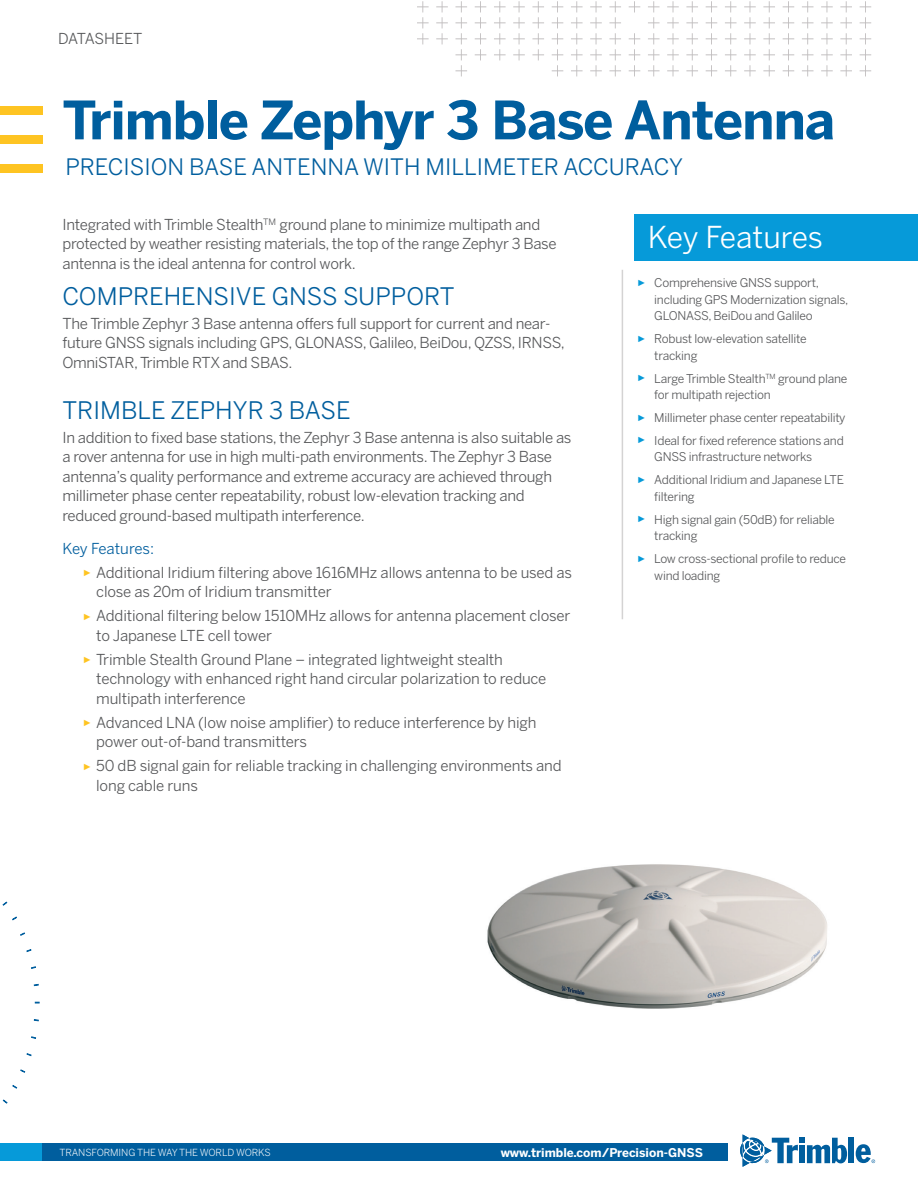
<style>
.page{position:relative;width:918px;height:1188px;background:#fff}
.page>*{position:absolute;margin:0;border:0;box-sizing:border-box;transform-origin:0 0}
.BlueMain{font:700 52.5px "Benton Sans";letter-spacing:-.02em;color:#005e9e}
.KeyFeaturesHeader1{font:30px "Benton Sans";letter-spacing:-.01em;color:#fff}
.Header1_caps{font:24px "Benton Sans";color:#005e9e}
.BlueMainSub_caps{font:22.5px "Benton Sans";color:#005e9e}
.BodyTextFront{font:15px/19.5px "Benton Sans";letter-spacing:-.02em;color:#57585a}
.Header1_caps-2{font:15px "Benton Sans";letter-spacing:-.01em;color:#005e9e}
.t1{font:12px/16.5px "Benton Sans";letter-spacing:-.02em;color:#57585a}
.t2{font:700 12px "Benton Sans";color:#fff}
.t3{font:9.75px "Benton Sans";letter-spacing:-.01em;color:#fff}
.s1{font-family:"Arial";font-size:9px;color:#fec422}
.s2{font-family:"Arial";font-size:9px;color:#069ad9}
</style>
<div class="page">
<svg style="left:417px;top:1px;width:454px;height:75px"></svg>
<div style="left:0;top:106px;width:42px;height:8px;background:#fec422"></div>
<div style="left:0;top:135px;width:42px;height:9px;background:#fec422"></div>
<div style="left:0;top:164px;width:42px;height:9px;background:#fec422"></div>
<div style="left:849px;top:1138px;width:5px;height:25px;background:#005e9e"></div>
<svg style="left:740px;top:1134px;width:107px;height:33px"></svg>
<svg style="left:856px;top:1144px;width:19px;height:19px"></svg>
<div style="left:0;top:1144px;width:725px;height:17px;background:#069ad9"></div>
<div style="left:42px;top:1144px;width:686px;height:17px;background:#005e9e"></div>
<svg style="left:34px;top:1019px;width:5px;height:3px"></svg>
<svg style="left:31px;top:1036px;width:5px;height:3px"></svg>
<svg style="left:26px;top:1053px;width:6px;height:3px"></svg>
<svg style="left:20px;top:1069px;width:5px;height:4px"></svg>
<svg style="left:12px;top:1085px;width:5px;height:4px"></svg>
<svg style="left:2px;top:1099px;width:6px;height:5px"></svg>
<svg style="left:2px;top:901px;width:6px;height:5px"></svg>
<svg style="left:12px;top:916px;width:5px;height:5px"></svg>
<svg style="left:20px;top:932px;width:5px;height:4px"></svg>
<svg style="left:26px;top:949px;width:6px;height:3px"></svg>
<svg style="left:31px;top:966px;width:5px;height:3px"></svg>
<img style="left:487px;top:864px;width:340px;height:145px">
<div style="left:634px;top:214px;width:284px;height:47px;background:#069ad9"></div>
<hr style="left:622px;top:270px;width:1px;height:349px;background:#d4d3d3">
<p class="BodyTextFront" style="left:58px;top:29px;width:86px">DATASHEET</p>
<p class="BlueMain" style="left:62px;top:87px;width:774px">Trimble Zephyr 3 Base Antenna</p>
<p class="BlueMainSub_caps" style="left:65px;top:154px;width:619px">PRECISION BASE ANTENNA WITH MILLIMETER ACCURACY</p>
<p class="BodyTextFront" style="left:62px;top:215px;width:496px">Integrated with Trimble Stealth<sup>TM</sup> ground plane to minimize multipath and protected by weather resisting materials, the top of the range Zephyr 3 Base antenna is the ideal antenna for control work.</p>
<p class="Header1_caps" style="left:62px;top:282px;width:394px">COMPREHENSIVE GNSS SUPPORT</p>
<p class="BodyTextFront" style="left:62px;top:314px;width:504px">The Trimble Zephyr 3 Base antenna offers full support for current and near&shy;future GNSS signals including GPS, GLONASS, Galileo, BeiDou, QZSS, IRNSS,<br>OmniSTAR, Trimble RTX and SBAS.</p>
<p class="Header1_caps" style="left:62px;top:396px;width:290px">TRIMBLE ZEPHYR 3 BASE</p>
<p class="BodyTextFront" style="left:62px;top:428px;width:511px">In addition to fixed base stations, the Zephyr 3 Base antenna is also suitable as a rover antenna for use in high multi-path environments. The Zephyr 3 Base antenna’s quality performance and extreme accuracy are achieved through millimeter phase center repeatability, robust low-elevation tracking and reduced ground-based multipath interference.</p>
<p class="Header1_caps-2" style="left:62px;top:539px;width:93px">Key Features:</p>
<p class="BodyTextFront" style="left:96px;top:563px;width:478px;text-indent:-14px"><span class="s1">►</span> Additional Iridium filtering above 1616MHz allows antenna to be used as close as 20m of Iridium transmitter</p>
<p class="BodyTextFront" style="left:96px;top:606px;width:476px;text-indent:-14px"><span class="s1">►</span> Additional filtering below 1510MHz allows for antenna placement closer to Japanese LTE cell tower</p>
<p class="BodyTextFront" style="left:96px;top:650px;width:452px;text-indent:-14px"><span class="s1">►</span> Trimble Stealth Ground Plane – integrated lightweight stealth technology with enhanced right hand circular polarization to reduce multipath interference</p>
<p class="BodyTextFront" style="left:96px;top:713px;width:442px;text-indent:-14px"><span class="s1">►</span> Advanced LNA (low noise amplifier) to reduce interference by high power out-of-band transmitters</p>
<p class="BodyTextFront" style="left:96px;top:756px;width:467px;text-indent:-14px"><span class="s1">►</span> 50 dB signal gain for reliable tracking in challenging environments and long cable runs</p>
<p class="KeyFeaturesHeader1" style="left:648px;top:220px;width:177px">Key Features</p>
<p class="t1" style="left:654px;top:275px;width:196px;text-indent:-17px"><span class="s2">►</span> Comprehensive GNSS support, including GPS Modernization signals,<br>GLONASS, BeiDou and Galileo</p>
<p class="t1" style="left:654px;top:331px;width:154px;text-indent:-17px"><span class="s2">►</span> Robust low-elevation satellite tracking</p>
<p class="t1" style="left:654px;top:370px;width:195px;text-indent:-17px"><span class="s2">►</span> Large Trimble Stealth<sup>TM</sup> ground plane for multipath rejection</p>
<p class="t1" style="left:637px;top:409px;width:210px"><span class="s2">►</span> Millimeter phase center repeatability</p>
<p class="t1" style="left:654px;top:432px;width:191px;text-indent:-17px"><span class="s2">►</span> Ideal for fixed reference stations and<br>GNSS infrastructure networks</p>
<p class="t1" style="left:654px;top:472px;width:191px;text-indent:-17px"><span class="s2">►</span> Additional Iridium and Japanese LTE filtering</p>
<p class="t1" style="left:654px;top:511px;width:182px;text-indent:-17px"><span class="s2">►</span> High signal gain (50dB) for reliable tracking</p>
<p class="t1" style="left:654px;top:550px;width:193px;text-indent:-17px"><span class="s2">►</span> Low cross-sectional profile to reduce wind loading</p>
<p class="t3" style="left:60px;top:1147px;width:213px">TRANSFORMING THE WAY THE WORLD WORKS</p>
<p class="t2" style="left:501px;top:1145px;width:204px">www.trimble.com/Precision-GNSS</p>
</div>
